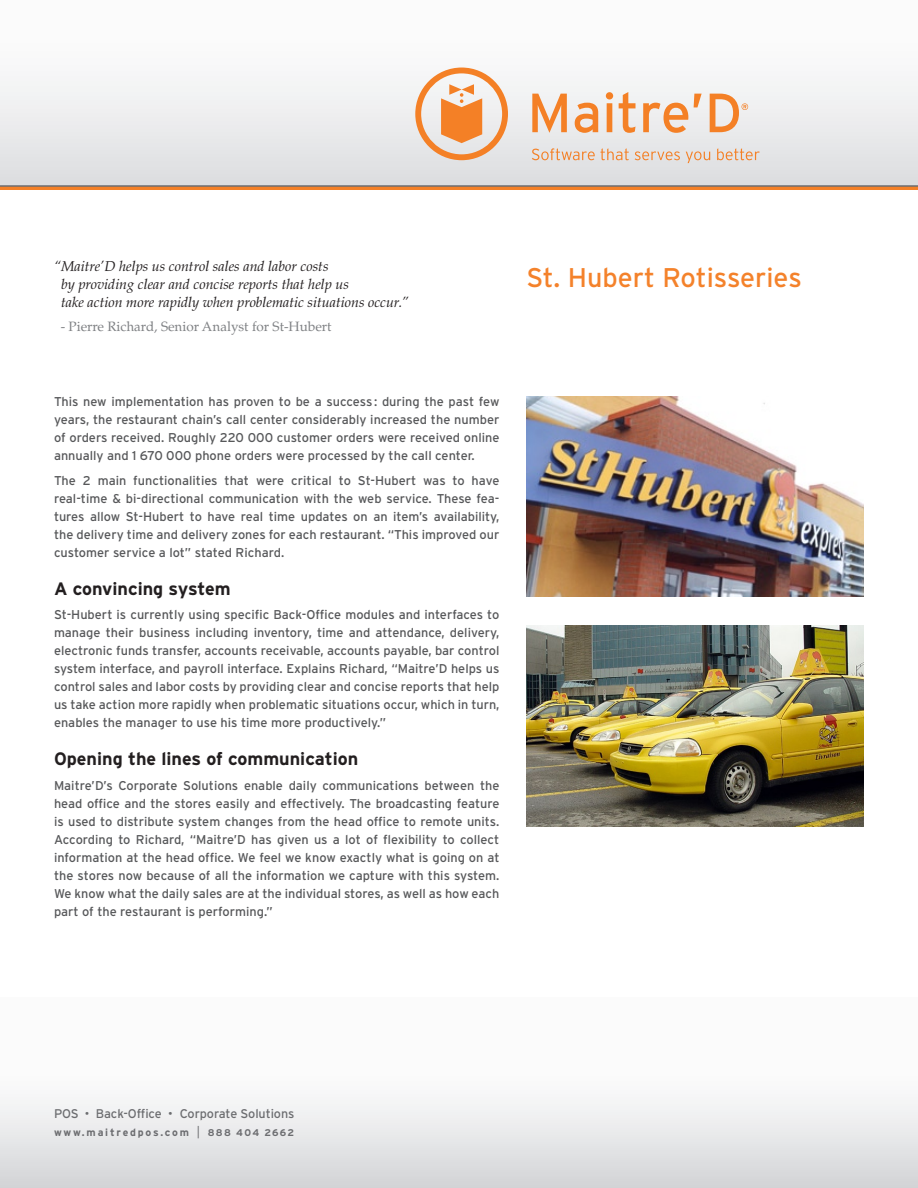
<style>
.page{position:relative;width:918px;height:1188px;background:#fff}
.page>*{position:absolute;margin:0;border:0;box-sizing:border-box;transform-origin:0 0}
.t1{font:27px "Interstate";color:#f4822b}
.Subtitle{font:700 18px "Interstate";color:#231f20}
.Exode{font:italic 14.25px "Palatino";color:#231f20}
.Exode_Name{font:13.5px "Palatino";color:#808285}
.text{font:12.75px/18px "Interstate";color:#57585a;text-align:justify}
.t2{font:12.6px "Interstate";letter-spacing:-.005em;color:#6c6d70}
.t3{font:700 10.5px "Interstate";letter-spacing:.17em;color:#6c6d70}
.s1{font-weight:900}
.s2{font-weight:300;font-size:12.6px}
.s3{font-size:9.75px}
</style>
<div class="page">
<div style="left:0;top:998px;width:918px;height:190px;background:linear-gradient(to bottom,#fff,#dbdcdf)"></div>
<div style="left:0;top:0;width:918px;height:186px;background:linear-gradient(to bottom,#fff,#dfe0e2)"></div>
<svg style="left:415px;top:68px;width:93px;height:92px"></svg>
<svg style="left:532px;top:94px;width:35px;height:39px"></svg>
<svg style="left:575px;top:103px;width:23px;height:30px"></svg>
<svg style="left:606px;top:92px;width:7px;height:40px"></svg>
<svg style="left:619px;top:92px;width:17px;height:41px"></svg>
<svg style="left:643px;top:103px;width:45px;height:30px"></svg>
<svg style="left:694px;top:94px;width:8px;height:13px"></svg>
<svg style="left:532px;top:148px;width:97px;height:12px"></svg>
<svg style="left:635px;top:151px;width:45px;height:9px"></svg>
<svg style="left:686px;top:151px;width:24px;height:12px"></svg>
<svg style="left:717px;top:148px;width:43px;height:12px"></svg>
<svg style="left:710px;top:94px;width:38px;height:38px"></svg>
<hr style="left:0;top:186px;width:918px;height:4px;background:#f48026">
<hr style="left:0;top:185px;width:918px;height:2px;background:#6c6d70">
<img style="left:526px;top:396px;width:338px;height:201px">
<img style="left:526px;top:626px;width:338px;height:200px">
<p class="Exode" style="left:54px;top:257px;width:276px">“Maitre’D helps us control sales and labor costs</p>
<p class="Exode" style="left:61px;top:275px;width:289px">by providing clear and concise reports that help us</p>
<p class="Exode" style="left:61px;top:293px;width:350px">take action more rapidly when problematic situations occur.”</p>
<p class="Exode_Name" style="left:61px;top:319px;width:272px">- Pierre Richard, Senior Analyst for St-Hubert</p>
<p class="text" style="left:54px;top:393px;width:447px">This new implementation has proven to be a success : during the past few years, the restaurant chain’s call center considerably increased the number of orders received. Roughly 220 000 customer orders were received online annually and 1 670 000 phone orders were processed by the call center.</p>
<p class="text" style="left:54px;top:471px;width:447px">The 2 main functionalities that were critical to St-Hubert was to have real-time &amp; bi-directional communication with the web service. These fea&shy;tures allow St-Hubert to have real time updates on an item’s availability, the delivery time and delivery zones for each restaurant. “This improved our customer service a lot” stated Richard.</p>
<p class="Subtitle" style="left:54px;top:578px;width:178px">A convincing system</p>
<p class="text" style="left:54px;top:606px;width:447px">St-Hubert is currently using specific Back-Office modules and interfaces to manage their business including inventory, time and attendance, delivery, electronic funds transfer, accounts receivable, accounts payable, bar control system interface, and payroll interface. Explains Richard, “Maitre’D helps us control sales and labor costs by providing clear and concise reports that help us take action more rapidly when problematic situations occur, which in turn, enables the manager to use his time more productively.”</p>
<p class="Subtitle" style="left:54px;top:748px;width:306px">Opening the lines of communication</p>
<p class="text" style="left:54px;top:776px;width:447px">Maitre’D’s Corporate Solutions enable daily communications between the head office and the stores easily and effectively. The broadcasting feature is used to distribute system changes from the head office to remote units.<br>According to Richard, “Maitre’D has given us a lot of flexibility to collect information at the head office. We feel we know exactly what is going on at the stores now because of all the information we capture with this system.<br>We know what the daily sales are at the individual stores, as well as how each part of the restaurant is performing.”</p>
<p class="t1" style="left:526px;top:263px;width:277px">St. Hubert Rotisseries</p>
<p class="t2" style="left:54px;top:1107px;width:242px">POS <span class="s1">·</span> Back-Office <span class="s1">·</span> Corporate Solutions</p>
<p class="t3" style="left:54px;top:1127px;width:241px">www.maitredpos.com <span class="s2">|</span> <span class="s3">888 404 2662</span></p>
</div>
